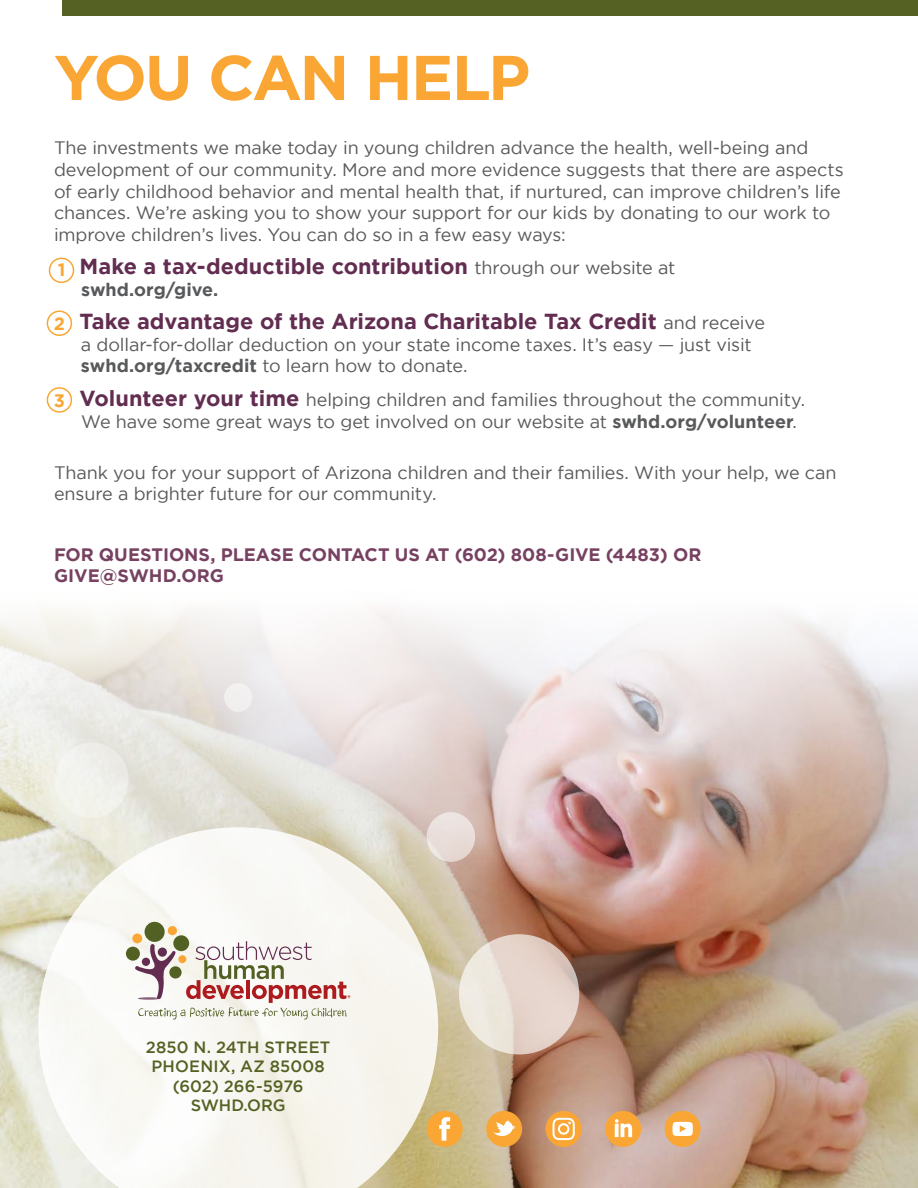
<style>
.page{position:relative;width:918px;height:1188px;background:#fff}
.page>*{position:absolute;margin:0;border:0;box-sizing:border-box;transform-origin:0 0}
.t1{font:700 63px "Gotham";letter-spacing:-.035em;color:#faa634}
.t2{font:700 21.75px "Gotham";color:#622d50}
.t3{font:18px/21.6px "Gotham";letter-spacing:-.005em;color:#58595b}
.t4{font:700 18px/21.6px "Gotham";color:#774161}
.t5{font:700 18px "Gotham";color:#58595b}
.t6{font:700 18px "Gotham";color:#faa634}
.t7{font:italic 500 16.35px/19.6px "Gotham";letter-spacing:.005em;color:#546122;text-align:center}
.s1{font-weight:400;font-size:18px;color:#58595b}
.s2{font-weight:700}
.s3{font-weight:700;font-size:21.75px;color:#622d50}
</style>
<div class="page">
<div style="left:49px;top:258px;width:25px;height:25px;border:2px solid #faa634;border-radius:50%"></div>
<div style="left:47px;top:311px;width:25px;height:25px;border:2px solid #faa634;border-radius:50%"></div>
<div style="left:47px;top:387px;width:25px;height:26px;border:2px solid #faa634;border-radius:50%"></div>
<img style="left:0;top:608px;width:918px;height:579px">
<div style="left:486px;top:1111px;width:36px;height:36px;background:#faa634;border-radius:50%"></div>
<svg style="left:493px;top:1120px;width:22px;height:16px"></svg>
<div style="left:427px;top:1111px;width:36px;height:36px;background:#faa634;border-radius:50%"></div>
<svg style="left:439px;top:1117px;width:11px;height:24px"></svg>
<div style="left:546px;top:1111px;width:36px;height:36px;background:#faa634;border-radius:50%"></div>
<svg style="left:552px;top:1118px;width:23px;height:22px"></svg>
<svg style="left:665px;top:1111px;width:36px;height:36px"></svg>
<svg style="left:605px;top:1111px;width:36px;height:36px"></svg>
<div style="left:62px;top:0;width:856px;height:15px;background:#546122"></div>
<svg style="left:38px;top:827px;width:400px;height:361px;fill:#f7f6f0"></svg>
<svg style="left:459px;top:934px;width:120px;height:120px;background:#e7d9d0"></svg>
<div style="left:427px;top:812px;width:48px;height:50px;background:#e9deda;border-radius:50%"></div>
<div style="left:55px;top:742px;width:74px;height:76px;background:#f1f1ec;border-radius:50%"></div>
<div style="left:224px;top:683px;width:28px;height:29px;background:#f1f0ef;border-radius:50%"></div>
<div style="left:126px;top:947px;width:14px;height:14px;background:#526123;border-radius:50%"></div>
<svg style="left:173px;top:935px;width:16px;height:16px"></svg>
<div style="left:145px;top:922px;width:20px;height:20px;background:#526123;border-radius:50%"></div>
<div style="left:168px;top:926px;width:9px;height:9px;background:#faa634;border-radius:50%"></div>
<div style="left:132px;top:934px;width:10px;height:9px;background:#faa634;border-radius:50%"></div>
<svg style="left:134px;top:941px;width:217px;height:79px"></svg>
<h1 class="t1" style="left:54px;top:56px;width:478px">YOU CAN HELP</h1>
<p class="t3" style="left:54px;top:137px;width:791px">The investments we make today in young children advance the health, well-being and development of our community. More and more evidence suggests that there are aspects of early childhood behavior and mental health that, if nurtured, can improve children’s life chances. We’re asking you to show your support for our kids by donating to our work to improve children’s lives. You can do so in a few easy ways:</p>
<p class="t2" style="left:80px;top:259px;width:597px">Make a tax-deductible contribution <span class="s1">through our website at</span></p>
<p class="t5" style="left:81px;top:283px;width:139px">swhd.org/give.</p>
<p class="t2" style="left:80px;top:314px;width:687px">Take advantage of the Arizona Charitable Tax Credit <span class="s1">and receive</span></p>
<p class="t3" style="left:81px;top:333px;width:672px">a dollar-for-dollar deduction on your state income taxes. It’s easy — just visit <span class="s2">swhd.org/taxcredit</span> to learn how to donate.</p>
<p class="t3" style="left:80px;top:389px;width:727px"><span class="s3">Volunteer your time</span> helping children and families throughout the community.<br>We have some great ways to get involved on our website at <span class="s2">swhd.org/volunteer</span>.</p>
<p class="t3" style="left:54px;top:462px;width:784px">Thank you for your support of Arizona children and their families. With your help, we can ensure a brighter future for our community.</p>
<p class="t6" style="left:58px;top:264px;width:9px">1</p>
<p class="t6" style="left:54px;top:317px;width:13px">2</p>
<p class="t6" style="left:54px;top:394px;width:13px">3</p>
<p class="t4" style="left:54px;top:545px;width:649px">FOR QUESTIONS, PLEASE CONTACT US AT (602) 808-GIVE (4483) OR<br>GIVE@SWHD.ORG</p>
<p class="t7" style="left:146px;top:1038px;width:186px">2850 N. 24TH STREET<br>PHOENIX, AZ 85008 (602) 266-5976<br>SWHD.ORG</p>
</div>
